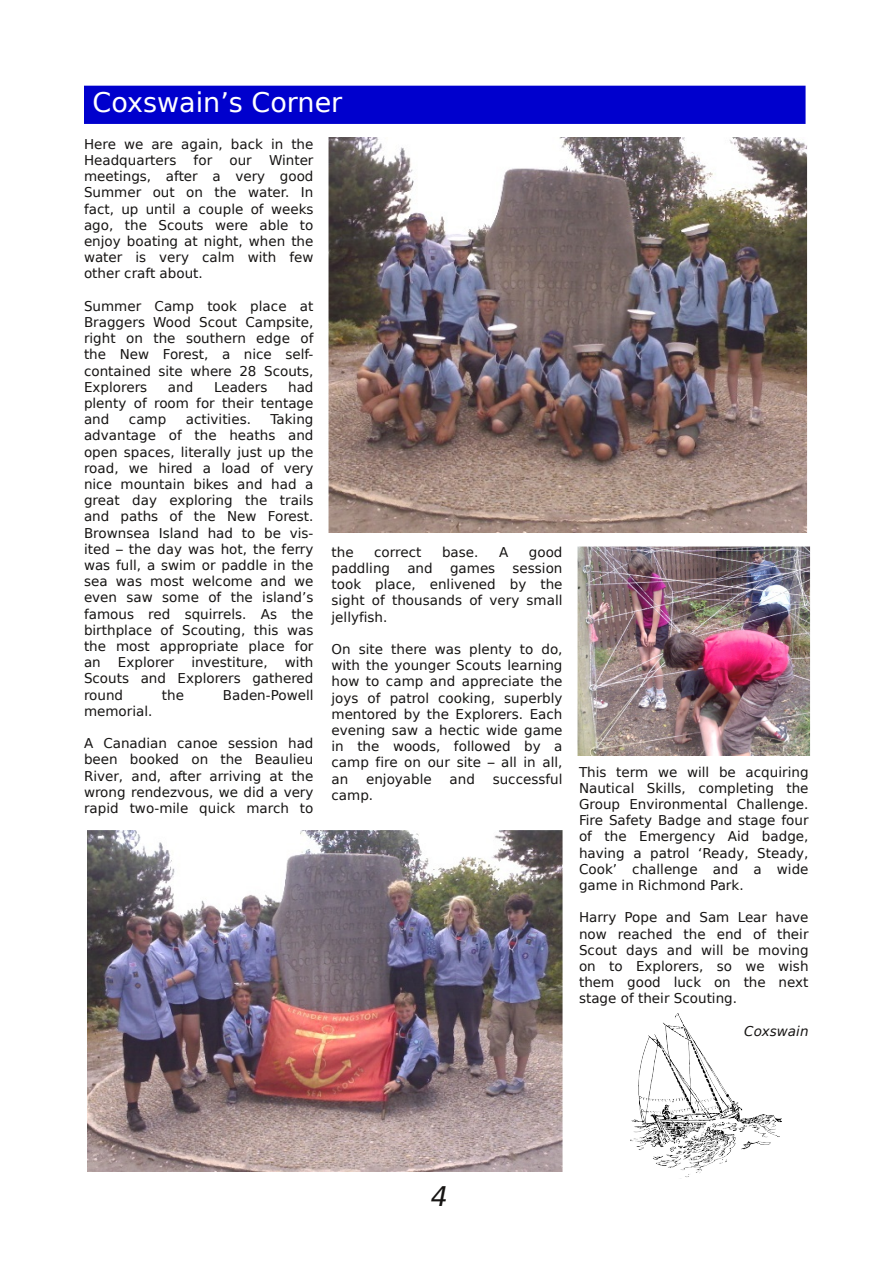
<style>
.page{position:relative;width:893px;height:1263px;background:#fff}
.page>*{position:absolute;margin:0;border:0;box-sizing:border-box;transform-origin:0 0}
.t1{font:27px "Bitstream Vera Sans";color:#fff}
.t2{font:italic 27px "Bitstream Vera Sans";color:#161413}
.t3{font:13.5px/16.2px "Bitstream Vera Sans";color:#161413;text-align:justify}
.t4{font:italic 13.5px "Bitstream Vera Sans";color:#161413}
</style>
<div class="page">
<img style="left:87px;top:830px;width:475px;height:342px">
<div style="left:84px;top:86px;width:721px;height:38px;background:#0000cd"></div>
<img style="left:328px;top:137px;width:479px;height:396px">
<img style="left:577px;top:546px;width:233px;height:209px">
<img style="left:630px;top:1013px;width:151px;height:164px">
<h1 class="t1" style="left:93px;top:87px;width:251px">Coxswain’s Corner</h1>
<p class="t3" style="left:84px;top:136px;width:231px">Here we are again, back in the<br>Headquarters</p>
<p class="t3" style="left:84px;top:152px;width:231px;text-indent:185px">Winter meetings, after a very good Summer out on the water. In fact, up until a couple of weeks ago, the Scouts were able to enjoy boating at night, when the water is very calm with few other craft about.</p>
<p class="t3" style="left:84px;top:298px;width:231px">Summer Camp took place at Braggers Wood Scout Campsite, right on the southern edge of the New Forest, a nice self&shy;contained site where 28 Scouts, Explorers</p>
<p class="t3" style="left:194px;top:152px;width:20px">for</p>
<p class="t3" style="left:229px;top:152px;width:24px">our</p>
<p class="t3" style="left:84px;top:379px;width:231px;text-indent:204px">had plenty of room for their tentage and</p>
<p class="t3" style="left:168px;top:379px;width:27px">and</p>
<p class="t3" style="left:214px;top:379px;width:55px">Leaders</p>
<p class="t3" style="left:84px;top:411px;width:231px;text-indent:187px">Taking advantage of the heaths and open spaces, literally just up the road, we hired a load of very nice mountain bikes and had a great day exploring the trails and paths of the New Forest.<br>Brownsea Island had to be vis&shy;ited – the day was hot, the ferry was full, a swim or paddle in the sea was most welcome and we even saw some of the island’s famous red squirrels. As the birthplace of Scouting, this was the most appropriate place for an</p>
<p class="t3" style="left:129px;top:411px;width:39px">camp</p>
<p class="t3" style="left:186px;top:411px;width:67px">activities.</p>
<p class="t3" style="left:84px;top:654px;width:231px;text-indent:201px">with Scouts and Explorers gathered round</p>
<p class="t3" style="left:118px;top:654px;width:58px">Explorer</p>
<p class="t3" style="left:191px;top:654px;width:78px">investiture,</p>
<p class="t3" style="left:162px;top:687px;width:24px">the</p>
<p class="t3" style="left:223px;top:687px;width:92px">Baden-Powell</p>
<p class="t3" style="left:84px;top:703px;width:70px">memorial.</p>
<p class="t3" style="left:84px;top:735px;width:231px">A Canadian canoe session had been booked on the Beaulieu River, and, after arriving at the wrong rendezvous, we did a very rapid two-mile quick march to</p>
<p class="t3" style="left:331px;top:544px;width:24px">the</p>
<p class="t3" style="left:374px;top:544px;width:49px">correct</p>
<p class="t3" style="left:442px;top:544px;width:38px">base.</p>
<p class="t3" style="left:499px;top:544px;width:11px">A</p>
<p class="t3" style="left:529px;top:544px;width:35px">good</p>
<p class="t3" style="left:331px;top:560px;width:60px">paddling</p>
<p class="t3" style="left:407px;top:560px;width:27px">and</p>
<p class="t3" style="left:450px;top:560px;width:47px">games</p>
<p class="t3" style="left:331px;top:560px;width:232px;text-indent:181px">session took place, enlivened by the sight of thousands of very small jellyfish.</p>
<p class="t3" style="left:331px;top:641px;width:232px">On site there was plenty to do, with the younger Scouts learning how to camp and appreciate the joys of patrol cooking, superbly mentored by the Explorers. Each evening saw a hectic wide game in the woods, followed by a camp fire on our site – all in all, an</p>
<p class="t3" style="left:366px;top:771px;width:67px">enjoyable</p>
<p class="t3" style="left:450px;top:771px;width:27px">and</p>
<p class="t3" style="left:493px;top:771px;width:71px">successful</p>
<p class="t3" style="left:331px;top:787px;width:43px">camp.</p>
<p class="t3" style="left:579px;top:764px;width:231px">This term we will be acquiring Nautical Skills, completing the Group Environmental Challenge.<br>Fire Safety Badge and stage four of the Emergency Aid badge, having a patrol ‘Ready, Steady, Cook’ challenge and a wide game in Richmond Park.</p>
<p class="t3" style="left:579px;top:910px;width:231px">Harry Pope and Sam Lear have now reached the end of their Scout days and will be moving on to Explorers, so we wish them good luck on the next stage of their Scouting.</p>
<p class="t4" style="left:744px;top:1023px;width:66px">Coxswain</p>
<h1 class="t2" style="left:431px;top:1181px;width:19px">4</h1>
</div>
